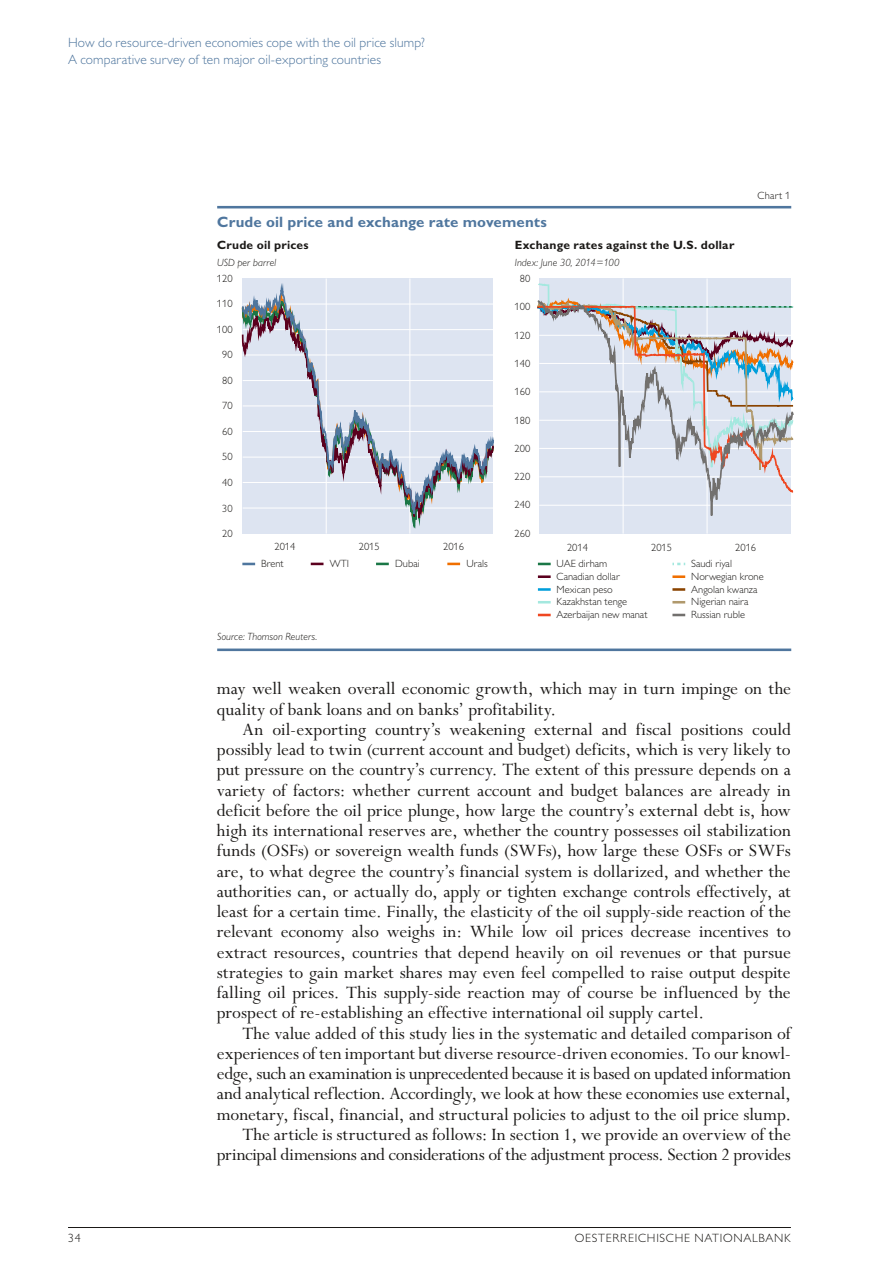
<style>
.page{position:relative;width:893px;height:1263px;background:#fff}
.page>*{position:absolute;margin:0;border:0;box-sizing:border-box;transform-origin:0 0}
.t1{font:19.5px/20.2px "Perpetua Std";letter-spacing:-.005em;color:#1b1917}
.t2{font:700 15px "Gill Sans MT Pro";letter-spacing:.01em;color:#4f769e}
.t3{font:300 13.5px/16.5px "Gill Sans MT Pro";letter-spacing:.01em;color:#4f769e}
.t4{font:700 12px "Gill Sans MT Pro";letter-spacing:.02em;color:#1b1917}
.t5{font:300 12px "Gill Sans MT Pro";letter-spacing:.06em;color:#1b1917}
.t6{font:300 10.5px/12.8px "Gill Sans MT Pro";color:#1b1917}
.t7{font:italic 300 10.5px "Gill Sans MT Pro";letter-spacing:.01em;color:#1b1917}
</style>
<div class="page">
<hr style="left:68px;top:1227px;width:723px;height:1px;background:#1b1917">
<hr style="left:217px;top:206px;width:574px;height:2px;background:#4f769e">
<hr style="left:217px;top:648px;width:574px;height:3px;background:#4f769e">
<svg style="left:242px;top:563px;width:13px;height:2px"></svg>
<svg style="left:311px;top:563px;width:12px;height:2px"></svg>
<svg style="left:376px;top:563px;width:13px;height:2px"></svg>
<svg style="left:447px;top:563px;width:13px;height:2px"></svg>
<svg style="left:241px;top:278px;width:253px;height:256px;background:#d2d7e4"></svg>
<div style="left:538px;top:282px;width:241px;height:12px;background:#dde4f1"></div>
<svg style="left:536px;top:562px;width:243px;height:90px"></svg>
<svg style="left:537px;top:294px;width:257px;height:240px;background:#d1d5dd"></svg>
<p class="t3" style="left:68px;top:36px;width:359px">How do resource-driven economies cope with the oil price slump?<br>A comparative survey of ten major oil-exporting countries</p>
<p class="t2" style="left:217px;top:217px;width:331px">Crude oil price and exchange rate movements</p>
<p class="t4" style="left:217px;top:240px;width:93px">Crude oil prices</p>
<p class="t4" style="left:515px;top:240px;width:221px">Exchange rates against the U.S. dollar</p>
<p class="t7" style="left:217px;top:258px;width:60px">USD per barrel</p>
<p class="t7" style="left:515px;top:258px;width:106px">Index: June 30, 2014=100</p>
<p class="t6" style="left:217px;top:273px;width:17px">120</p>
<p class="t6" style="left:217px;top:299px;width:17px">110</p>
<p class="t6" style="left:217px;top:324px;width:17px">100</p>
<p class="t6" style="left:222px;top:350px;width:12px">90</p>
<p class="t6" style="left:222px;top:375px;width:12px">80</p>
<p class="t6" style="left:222px;top:401px;width:12px">70</p>
<p class="t6" style="left:222px;top:426px;width:12px">60</p>
<p class="t6" style="left:222px;top:452px;width:12px">50</p>
<p class="t6" style="left:222px;top:477px;width:12px">40</p>
<p class="t6" style="left:222px;top:503px;width:12px">30</p>
<p class="t6" style="left:222px;top:528px;width:12px">20</p>
<p class="t6" style="left:520px;top:273px;width:12px">80</p>
<p class="t6" style="left:514px;top:301px;width:17px">100</p>
<p class="t6" style="left:514px;top:330px;width:17px">120</p>
<p class="t6" style="left:514px;top:358px;width:17px">140</p>
<p class="t6" style="left:514px;top:386px;width:17px">160</p>
<p class="t6" style="left:514px;top:415px;width:17px">180</p>
<p class="t6" style="left:514px;top:443px;width:17px">200</p>
<p class="t6" style="left:514px;top:471px;width:17px">220</p>
<p class="t6" style="left:514px;top:500px;width:17px">240</p>
<p class="t6" style="left:514px;top:528px;width:17px">260</p>
<p class="t6" style="left:757px;top:190px;width:34px">Chart 1</p>
<p class="t6" style="left:274px;top:541px;width:22px">2014</p>
<p class="t6" style="left:359px;top:541px;width:22px">2015</p>
<p class="t6" style="left:443px;top:541px;width:22px">2016</p>
<p class="t6" style="left:567px;top:542px;width:22px">2014</p>
<p class="t6" style="left:651px;top:542px;width:22px">2015</p>
<p class="t6" style="left:735px;top:542px;width:22px">2016</p>
<p class="t6" style="left:261px;top:558px;width:24px">Brent</p>
<p class="t6" style="left:557px;top:558px;width:92px">UAE dirham<br>Canadian dollar<br>Mexican peso<br>Kazakhstan tenge<br>Azerbaijan new manat</p>
<p class="t6" style="left:691px;top:558px;width:74px">Saudi riyal<br>Norwegian krone<br>Angolan kwanza<br>Nigerian naira<br>Russian ruble</p>
<p class="t6" style="left:330px;top:558px;width:21px">WTI</p>
<p class="t6" style="left:395px;top:558px;width:26px">Dubai</p>
<p class="t6" style="left:466px;top:558px;width:23px">Urals</p>
<p class="t7" style="left:217px;top:632px;width:102px">Source: Thomson Reuters.</p>
<p class="t1" style="left:217px;top:681px;width:576px">may well weaken overall economic growth, which may in turn impinge on the quality of bank loans and on banks’ profitability.</p>
<p class="t1" style="left:217px;top:721px;width:576px;text-align:justify;text-indent:26px">An oil-exporting country’s weakening external and fiscal positions could possibly lead to twin (current account and budget) deficits, which is very likely to put pressure on the country’s currency. The extent of this pressure depends on a variety of factors: whether current account and budget balances are already in deficit before the oil price plunge, how large the country’s external debt is, how high its international reserves are, whether the country possesses oil stabilization funds (OSFs) or sovereign wealth funds (SWFs), how large these OSFs or SWFs are, to what degree the country’s financial system is dollarized, and whether the authorities can, or actually do, apply or tighten exchange controls effectively, at least for a certain time. Finally, the elasticity of the oil supply-side reaction of the relevant economy also weighs in: While low oil prices decrease incentives to extract resources, countries that depend heavily on oil revenues or that pursue strategies to gain market shares may even feel compelled to raise output despite falling oil prices. This supply-side reaction may of course be influenced by the prospect of re-establishing an effective international oil supply cartel.</p>
<p class="t1" style="left:217px;top:1025px;width:576px;text-align:right">The value added of this study lies in the systematic and detailed comparison of experiences of ten important but diverse resource-driven economies. To our knowl&shy;edge, such an examination is unprecedented because it is based on updated information and analytical reflection. Accordingly, we look at how these economies use external, monetary, fiscal, financial, and structural policies to adjust to the oil price slump.<br>The article is structured as follows: In section 1, we provide an overview of the principal dimensions and considerations of the adjustment process. Section 2 provides</p>
<p class="t5" style="left:68px;top:1234px;width:14px">34</p>
<p class="t5" style="left:575px;top:1234px;width:218px">OESTERREICHISCHE NATIONALBANK</p>
</div>
